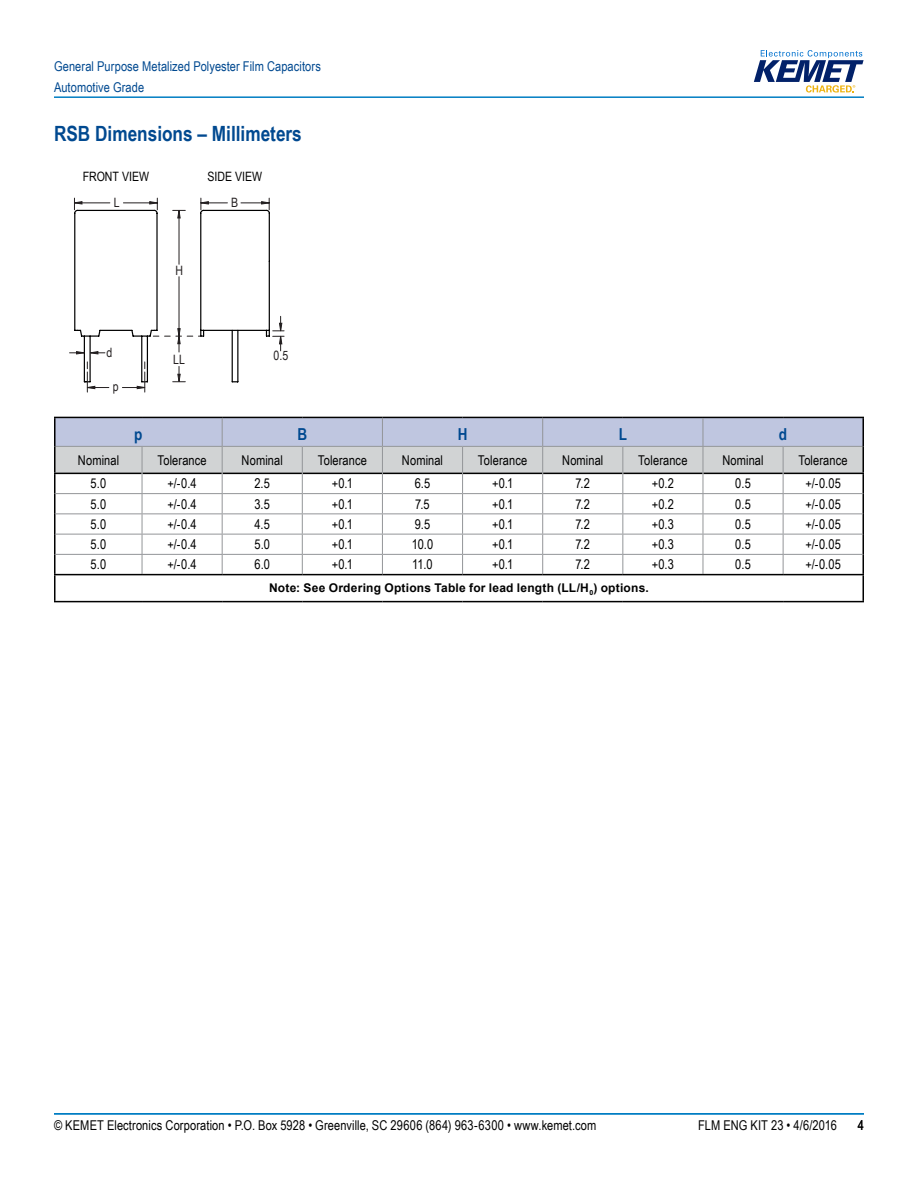
<style>
.page{position:relative;width:918px;height:1188px;background:#fff}
.page>*{position:absolute;margin:0;border:0;box-sizing:border-box;transform-origin:0 0}
.t1{font:700 21px "Arial Narrow";color:#004990}
.t2{font:700 16.5px "Arial Narrow";color:#004990}
.t3{font:13.5px "Arial Narrow";letter-spacing:.01em;color:#000}
.t4{font:13.5px/21px "Arial Narrow";letter-spacing:.005em;color:#004990}
.t5{font:12.9px "Arial Narrow";color:#000}
.t6{font:12.9px "Arial Narrow";color:#231f20}
.t7{font:700 12px "Arial";letter-spacing:.02em;color:#000}
</style>
<div class="page">
<hr style="left:54px;top:1113px;width:810px;height:2px;background:#007dc3">
<hr style="left:54px;top:96px;width:810px;height:2px;background:#007dc3">
<svg style="left:754px;top:50px;width:110px;height:43px"></svg>
<svg style="left:70px;top:198px;width:214px;height:194px"></svg>
<hr style="left:54px;top:473px;width:88px;height:1px;background:#000">
<hr style="left:783px;top:473px;width:81px;height:1px;background:#000">
<hr style="left:54px;top:417px;width:88px;height:1px;background:#000">
<hr style="left:54px;top:418px;width:2px;height:28px;background:#000">
<hr style="left:783px;top:417px;width:81px;height:1px;background:#000">
<hr style="left:862px;top:418px;width:2px;height:28px;background:#000">
<hr style="left:54px;top:446px;width:2px;height:27px;background:#000">
<hr style="left:862px;top:446px;width:2px;height:27px;background:#000">
<hr style="left:54px;top:474px;width:2px;height:20px;background:#000">
<hr style="left:862px;top:474px;width:2px;height:20px;background:#000">
<hr style="left:54px;top:494px;width:2px;height:20px;background:#000">
<hr style="left:862px;top:494px;width:2px;height:20px;background:#000">
<hr style="left:54px;top:514px;width:2px;height:20px;background:#000">
<hr style="left:862px;top:514px;width:2px;height:20px;background:#000">
<hr style="left:54px;top:534px;width:2px;height:20px;background:#000">
<hr style="left:862px;top:534px;width:2px;height:20px;background:#000">
<hr style="left:54px;top:554px;width:2px;height:20px;background:#000">
<hr style="left:862px;top:554px;width:2px;height:20px;background:#000">
<hr style="left:54px;top:575px;width:2px;height:26px;background:#000">
<hr style="left:862px;top:575px;width:2px;height:26px;background:#000">
<hr style="left:54px;top:601px;width:88px;height:1px;background:#000">
<hr style="left:142px;top:601px;width:80px;height:1px;background:#000">
<hr style="left:222px;top:601px;width:80px;height:1px;background:#000">
<hr style="left:302px;top:601px;width:80px;height:1px;background:#000">
<hr style="left:382px;top:601px;width:81px;height:1px;background:#000">
<hr style="left:463px;top:601px;width:80px;height:1px;background:#000">
<hr style="left:543px;top:601px;width:80px;height:1px;background:#000">
<hr style="left:623px;top:601px;width:80px;height:1px;background:#000">
<hr style="left:703px;top:601px;width:80px;height:1px;background:#000">
<hr style="left:783px;top:601px;width:81px;height:1px;background:#000">
<svg style="left:55px;top:417px;width:808px;height:157px"></svg>
<hr style="left:54px;top:574px;width:88px;height:1px;background:#000">
<hr style="left:142px;top:574px;width:80px;height:1px;background:#000">
<hr style="left:222px;top:574px;width:80px;height:1px;background:#000">
<hr style="left:302px;top:574px;width:80px;height:1px;background:#000">
<hr style="left:382px;top:574px;width:81px;height:1px;background:#000">
<hr style="left:463px;top:574px;width:80px;height:1px;background:#000">
<hr style="left:543px;top:574px;width:80px;height:1px;background:#000">
<hr style="left:623px;top:574px;width:80px;height:1px;background:#000">
<hr style="left:703px;top:574px;width:80px;height:1px;background:#000">
<hr style="left:783px;top:574px;width:81px;height:1px;background:#000">
<p class="t4" style="left:54px;top:55px;width:268px">General Purpose Metalized Polyester Film Capacitors<br>Automotive Grade</p>
<h1 class="t1" style="left:54px;top:118px;width:249px">RSB Dimensions – Millimeters</h1>
<p class="t5" style="left:83px;top:167px;width:68px">FRONT VIEW</p>
<p class="t5" style="left:208px;top:167px;width:56px">SIDE VIEW</p>
<p class="t6" style="left:114px;top:193px;width:7px">L</p>
<p class="t6" style="left:231px;top:193px;width:9px">B</p>
<p class="t6" style="left:175px;top:261px;width:9px">H</p>
<p class="t6" style="left:106px;top:343px;width:7px">d</p>
<p class="t6" style="left:113px;top:377px;width:7px">p</p>
<p class="t6" style="left:173px;top:350px;width:13px">LL</p>
<p class="t6" style="left:274px;top:346px;width:16px">0.5</p>
<p class="t2" style="left:134px;top:421px;width:10px">p</p>
<p class="t2" style="left:297px;top:421px;width:11px">B</p>
<p class="t2" style="left:458px;top:421px;width:11px">H</p>
<p class="t2" style="left:619px;top:421px;width:10px">L</p>
<p class="t2" style="left:779px;top:421px;width:10px">d</p>
<p class="t3" style="left:78px;top:450px;width:43px">Nominal</p>
<p class="t3" style="left:157px;top:450px;width:51px">Tolerance</p>
<p class="t3" style="left:242px;top:450px;width:43px">Nominal</p>
<p class="t3" style="left:318px;top:450px;width:51px">Tolerance</p>
<p class="t3" style="left:402px;top:450px;width:43px">Nominal</p>
<p class="t3" style="left:478px;top:450px;width:51px">Tolerance</p>
<p class="t3" style="left:562px;top:450px;width:43px">Nominal</p>
<p class="t3" style="left:638px;top:450px;width:51px">Tolerance</p>
<p class="t3" style="left:722px;top:450px;width:43px">Nominal</p>
<p class="t3" style="left:798px;top:450px;width:51px">Tolerance</p>
<p class="t3" style="left:91px;top:474px;width:17px">5.0</p>
<p class="t3" style="left:168px;top:474px;width:31px">+/-0.4</p>
<p class="t3" style="left:254px;top:474px;width:17px">2.5</p>
<p class="t3" style="left:332px;top:474px;width:23px">+0.1</p>
<p class="t3" style="left:415px;top:474px;width:17px">6.5</p>
<p class="t3" style="left:492px;top:474px;width:23px">+0.1</p>
<p class="t3" style="left:575px;top:474px;width:16px">7.2</p>
<p class="t3" style="left:652px;top:474px;width:24px">+0.2</p>
<p class="t3" style="left:735px;top:474px;width:17px">0.5</p>
<p class="t3" style="left:805px;top:474px;width:37px">+/-0.05</p>
<p class="t3" style="left:91px;top:494px;width:17px">5.0</p>
<p class="t3" style="left:168px;top:494px;width:31px">+/-0.4</p>
<p class="t3" style="left:254px;top:494px;width:17px">3.5</p>
<p class="t3" style="left:332px;top:494px;width:23px">+0.1</p>
<p class="t3" style="left:415px;top:494px;width:16px">7.5</p>
<p class="t3" style="left:492px;top:494px;width:23px">+0.1</p>
<p class="t3" style="left:575px;top:494px;width:16px">7.2</p>
<p class="t3" style="left:652px;top:494px;width:24px">+0.2</p>
<p class="t3" style="left:735px;top:494px;width:17px">0.5</p>
<p class="t3" style="left:805px;top:494px;width:37px">+/-0.05</p>
<p class="t3" style="left:91px;top:514px;width:17px">5.0</p>
<p class="t3" style="left:168px;top:514px;width:31px">+/-0.4</p>
<p class="t3" style="left:254px;top:514px;width:17px">4.5</p>
<p class="t3" style="left:332px;top:514px;width:23px">+0.1</p>
<p class="t3" style="left:415px;top:514px;width:17px">9.5</p>
<p class="t3" style="left:492px;top:514px;width:23px">+0.1</p>
<p class="t3" style="left:575px;top:514px;width:16px">7.2</p>
<p class="t3" style="left:652px;top:514px;width:24px">+0.3</p>
<p class="t3" style="left:735px;top:514px;width:17px">0.5</p>
<p class="t3" style="left:805px;top:514px;width:37px">+/-0.05</p>
<p class="t3" style="left:91px;top:534px;width:17px">5.0</p>
<p class="t3" style="left:168px;top:534px;width:31px">+/-0.4</p>
<p class="t3" style="left:254px;top:534px;width:17px">5.0</p>
<p class="t3" style="left:332px;top:534px;width:23px">+0.1</p>
<p class="t3" style="left:412px;top:534px;width:23px">10.0</p>
<p class="t3" style="left:492px;top:534px;width:23px">+0.1</p>
<p class="t3" style="left:575px;top:534px;width:16px">7.2</p>
<p class="t3" style="left:652px;top:534px;width:24px">+0.3</p>
<p class="t3" style="left:735px;top:534px;width:17px">0.5</p>
<p class="t3" style="left:805px;top:534px;width:37px">+/-0.05</p>
<p class="t3" style="left:91px;top:555px;width:17px">5.0</p>
<p class="t3" style="left:168px;top:555px;width:31px">+/-0.4</p>
<p class="t3" style="left:254px;top:555px;width:17px">6.0</p>
<p class="t3" style="left:332px;top:555px;width:23px">+0.1</p>
<p class="t3" style="left:412px;top:555px;width:22px">11.0</p>
<p class="t3" style="left:492px;top:555px;width:23px">+0.1</p>
<p class="t3" style="left:575px;top:555px;width:16px">7.2</p>
<p class="t3" style="left:652px;top:555px;width:24px">+0.3</p>
<p class="t3" style="left:735px;top:555px;width:17px">0.5</p>
<p class="t3" style="left:805px;top:555px;width:37px">+/-0.05</p>
<p class="t7" style="left:269px;top:580px;width:381px">Note: See Ordering Options Table for lead length (LL/H<sub>0</sub>) options.</p>
<p class="t3" style="left:54px;top:1116px;width:544px">© KEMET Electronics Corporation • P.O. Box 5928 • Greenville, SC 29606 (864) 963-6300 • www.kemet.com</p>
<p class="t3" style="left:698px;top:1116px;width:140px">FLM ENG KIT 23 • 4/6/2016</p>
<p class="t3" style="left:858px;top:1116px;width:8px">4</p>
</div>
